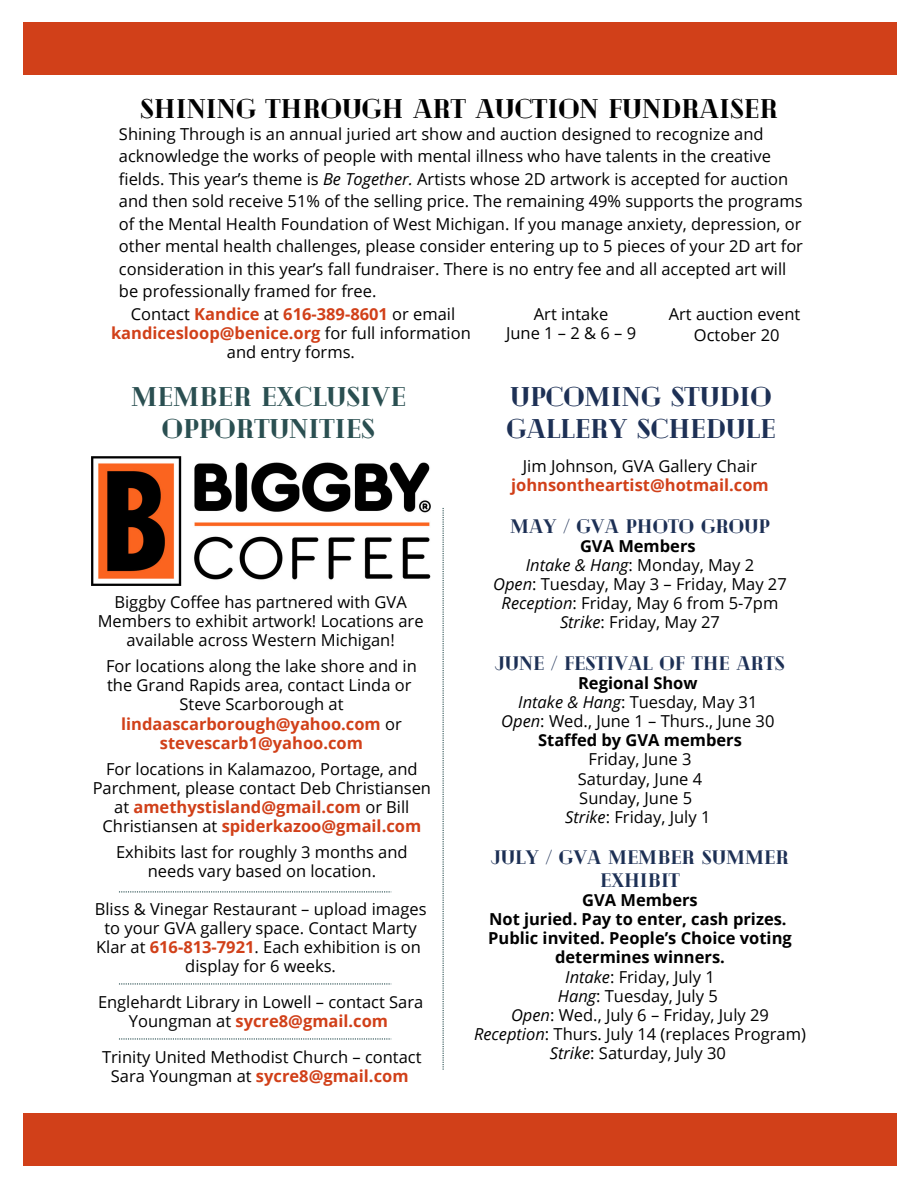
<style>
.page{position:relative;width:918px;height:1188px;background:#fff}
.page>*{position:absolute;margin:0;border:0;box-sizing:border-box;transform-origin:0 0}
.t1{font:900 27px "Cheque";color:#000}
.t2{font:900 27px "Cheque";color:#1d3055}
.t3{font:900 27px/31.5px "Cheque";color:#2a4f51;text-align:center}
.t4{font:900 19.5px/22.5px "Cheque";color:#1d3055;text-align:center}
.t5{font:16.5px/19.2px "Open Sans";color:#000;text-align:center}
.t6{font:700 16.5px/19.2px "Open Sans";color:#d14019;text-align:center}
.t7{font:700 16.5px/19.2px "Open Sans";color:#000;text-align:center}
.s1{font-style:italic}
.s2{font-weight:400;color:#000}
.s3{font-weight:700;color:#d14019}
</style>
<div class="page">
<div style="left:23px;top:1114px;width:874px;height:52px;background:#d14019"></div>
<div style="left:23px;top:22px;width:874px;height:53px;background:#d14019"></div>
<svg style="left:443px;top:508px;width:1px;height:562px"></svg>
<img style="left:92px;top:456px;width:338px;height:129px">
<svg style="left:119px;top:1038px;width:272px;height:2px"></svg>
<svg style="left:119px;top:983px;width:272px;height:2px"></svg>
<svg style="left:119px;top:891px;width:272px;height:1px"></svg>
<p class="t1" style="left:140px;top:91px;width:639px">SHINING THROUGH ART AUCTION FUNDRAISER</p>
<p class="t5" style="left:119px;top:122px;width:686px;line-height:22.5px;text-align:left">Shining Through is an annual juried art show and auction designed to recognize and acknowledge the works of people with mental illness who have talents in the creative fields. This year’s theme is <span class="s1">Be Together.</span> Artists whose 2D artwork is accepted for auction and then sold receive 51% of the selling price. The remaining 49% supports the programs of the Mental Health Foundation of West Michigan. If you manage anxiety, depression, or other mental health challenges, please consider entering up to 5 pieces of your 2D art for consideration in this year’s fall fundraiser. There is no entry fee and all accepted art will be professionally framed for free.</p>
<p class="t6" style="left:111px;top:304px;width:361px"><span class="s2">Contact</span> Kandice <span class="s2">at</span> 616-389-8601 <span class="s2">or email </span>kandicesloop@benice.org <span class="s2">for full information</span></p>
<p class="t5" style="left:227px;top:342px;width:130px">and entry forms.</p>
<p class="t5" style="left:534px;top:304px;width:76px">Art intake</p>
<p class="t5" style="left:506px;top:323px;width:132px">June1–2&amp;6–9</p>
<p class="t5" style="left:669px;top:304px;width:133px">Art auction event</p>
<p class="t5" style="left:694px;top:325px;width:87px">October 20</p>
<p class="t3" style="left:131px;top:380px;width:276px">MEMBER EXCLUSIVE<br>OPPORTUNITIES</p>
<p class="t5" style="left:98px;top:592px;width:327px">Biggby Coffee has partnered with GVA<br>Members to exhibit artwork! Locations are available across Western Michigan!</p>
<p class="t5" style="left:106px;top:656px;width:312px;text-align:left">For locations along the lake shore and in the Grand Rapids area, contact Linda or</p>
<p class="t6" style="left:121px;top:694px;width:282px"><span class="s2">Steve Scarborough at </span>lindaascarborough@yahoo.com <span class="s2">or </span>stevescarb1@yahoo.com</p>
<p class="t5" style="left:93px;top:759px;width:340px">For locations in Kalamazoo, Portage, and Parchment, please contact Deb Christiansen at <span class="s3">amethystisland@gmail.com</span> or Bill Christiansen at <span class="s3">spiderkazoo@gmail.com</span></p>
<p class="t5" style="left:116px;top:842px;width:293px">Exhibits last for roughly 3 months and needs vary based on location.</p>
<p class="t5" style="left:95px;top:899px;width:333px">Bliss &amp; Vinegar Restaurant – upload images to your GVA gallery space. Contact Marty<br>Klar at <span class="s3">616-813-7921</span>. Each exhibition is on</p>
<p class="t5" style="left:185px;top:956px;width:152px">display for 6 weeks.</p>
<p class="t5" style="left:98px;top:992px;width:327px">Englehardt Library in Lowell – contact Sara<br>Youngman at <span class="s3">sycre8@gmail.com</span></p>
<p class="t5" style="left:102px;top:1047px;width:321px">Trinity United Methodist Church – contact<br>Sara Youngman at <span class="s3">sycre8@gmail.com</span></p>
<p class="t2" style="left:510px;top:379px;width:263px">UPCOMING STUDIO</p>
<p class="t2" style="left:506px;top:411px;width:271px">GALLERY SCHEDULE</p>
<p class="t5" style="left:523px;top:456px;width:236px">Jim Johnson, GVA Gallery Chair</p>
<p class="t6" style="left:511px;top:475px;width:259px">johnsontheartist@hotmail.com</p>
<p class="t4" style="left:510px;top:513px;width:261px">MAY / GVA PHOTO GROUP</p>
<p class="t7" style="left:580px;top:536px;width:117px">GVA Members</p>
<p class="t5" style="left:526px;top:555px;width:230px"><span class="s1">Intake &amp; Hang</span>: Monday, May 2</p>
<p class="t5" style="left:493px;top:574px;width:295px"><span class="s1">Open</span>: Tuesday, May 3 – Friday, May 27</p>
<p class="t5" style="left:502px;top:593px;width:278px"><span class="s1">Reception</span>: Friday, May 6 from 5-7pm</p>
<p class="t5" style="left:560px;top:612px;width:161px"><span class="s1">Strike</span>: Friday, May 27</p>
<p class="t4" style="left:495px;top:651px;width:291px">JUNE / FESTIVAL OF THE ARTS</p>
<p class="t7" style="left:578px;top:673px;width:121px">Regional Show</p>
<p class="t5" style="left:518px;top:692px;width:241px"><span class="s1">Intake &amp; Hang</span>: Tuesday, May 31</p>
<p class="t5" style="left:501px;top:711px;width:275px"><span class="s1">Open</span>: Wed., June 1 – Thurs., June 30</p>
<p class="t7" style="left:538px;top:730px;width:205px">Staffed by GVA members</p>
<p class="t5" style="left:589px;top:749px;width:104px">Friday, June 3</p>
<p class="t5" style="left:578px;top:768px;width:126px">Saturday, June 4</p>
<p class="t5" style="left:579px;top:788px;width:114px">Sunday, June 5</p>
<p class="t5" style="left:565px;top:807px;width:147px"><span class="s1">Strike</span>: Friday, July 1</p>
<p class="t4" style="left:491px;top:845px;width:299px">JULY / GVA MEMBER SUMMER<br>EXHIBIT</p>
<p class="t7" style="left:582px;top:890px;width:117px">GVA Members</p>
<p class="t7" style="left:489px;top:909px;width:299px">Not juried. Pay to enter, cash prizes.</p>
<p class="t7" style="left:488px;top:928px;width:305px">Public invited. People’s Choice voting determines winners.</p>
<p class="t5" style="left:565px;top:966px;width:151px"><span class="s1">Intake</span>: Friday, July 1</p>
<p class="t5" style="left:558px;top:986px;width:161px"><span class="s1">Hang</span>: Tuesday, July 5</p>
<p class="t5" style="left:511px;top:1005px;width:259px"><span class="s1">Open</span>: Wed., July 6 – Friday, July 29</p>
<p class="t5" style="left:474px;top:1024px;width:333px"><span class="s1">Reception</span>: Thurs. July 14 (replaces Program)</p>
<p class="t5" style="left:550px;top:1043px;width:178px"><span class="s1">Strike</span>: Saturday, July 30</p>
</div>
